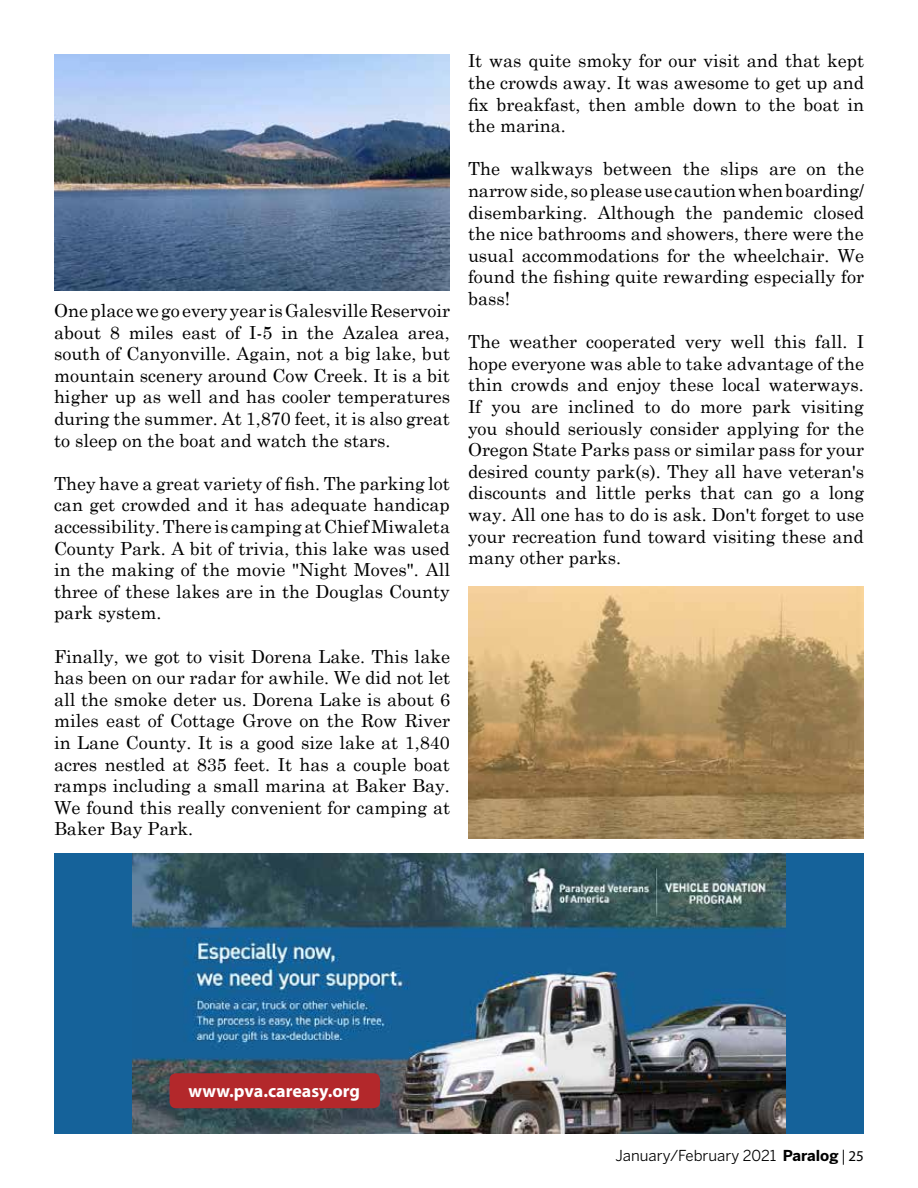
<style>
.page{position:relative;width:918px;height:1188px;background:#fff}
.page>*{position:absolute;margin:0;border:0;box-sizing:border-box;transform-origin:0 0}
.t1{font:18px/21.6px "Century Schoolbook";color:#000;text-align:justify}
.t2{font:700 18px "Myriad Pro";color:#fff}
.t3{font:15px "Benton Sans";color:#000}
.s1{font-weight:700}
.s2{font-family:"Myriad Pro"}
</style>
<div class="page">
<img style="left:468px;top:587px;width:396px;height:252px">
<img style="left:54px;top:54px;width:396px;height:236px">
<div style="left:54px;top:853px;width:810px;height:281px;background:#15629a"></div>
<img style="left:133px;top:853px;width:652px;height:281px">
<div style="left:170px;top:1073px;width:210px;height:35px;background:#b3282b;border-radius:6px"></div>
<p class="t1" style="left:54px;top:298px;width:398px">One place we go every year is Galesville Reservoir about 8 miles east of I-5 in the Azalea area, south of Canyonville. Again, not a big lake, but mountain scenery around Cow Creek. It is a bit higher up as well and has cooler temperatures during the summer. At 1,870 feet, it is also great to sleep on the boat and watch the stars.</p>
<p class="t1" style="left:54px;top:471px;width:398px">They have a great variety of fish. The parking lot can get crowded and it has adequate handicap accessibility. There is camping at Chief Miwaleta County Park. A bit of trivia, this lake was used in the making of the movie "Night Moves". All three of these lakes are in the Douglas County park system.</p>
<p class="t1" style="left:54px;top:644px;width:398px">Finally, we got to visit Dorena Lake. This lake has been on our radar for awhile. We did not let all the smoke deter us. Dorena Lake is about 6 miles east of Cottage Grove on the Row River in Lane County. It is a good size lake at 1,840 acres nestled at 835 feet. It has a couple boat ramps including a small marina at Baker Bay.<br>We found this really convenient for camping at Baker Bay Park.</p>
<p class="t1" style="left:468px;top:48px;width:398px">It was quite smoky for our visit and that kept the crowds away. It was awesome to get up and fix breakfast, then amble down to the boat in the marina.</p>
<p class="t1" style="left:468px;top:156px;width:398px">The walkways between the slips are on the narrow side, so please use caution when boarding/ disembarking. Although the pandemic closed the nice bathrooms and showers, there were the usual accommodations for the wheelchair. We found the fishing quite rewarding especially for bass!</p>
<p class="t1" style="left:468px;top:329px;width:398px">The weather cooperated very well this fall. I hope everyone was able to take advantage of the thin crowds and enjoy these local waterways.<br>If you are inclined to do more park visiting you should seriously consider applying for the Oregon State Parks pass or similar pass for your desired county park(s). They all have veteran's discounts and little perks that can go a long way. All one has to do is ask. Don't forget to use your recreation fund toward visiting these and many other parks.</p>
<p class="t2" style="left:188px;top:1080px;width:173px">www.pva.careasy.org</p>
<p class="t3" style="left:615px;top:1147px;width:250px">January/February 2021 <span class="s1">Paralog</span> <span class="s2">| 25</span></p>
</div>
